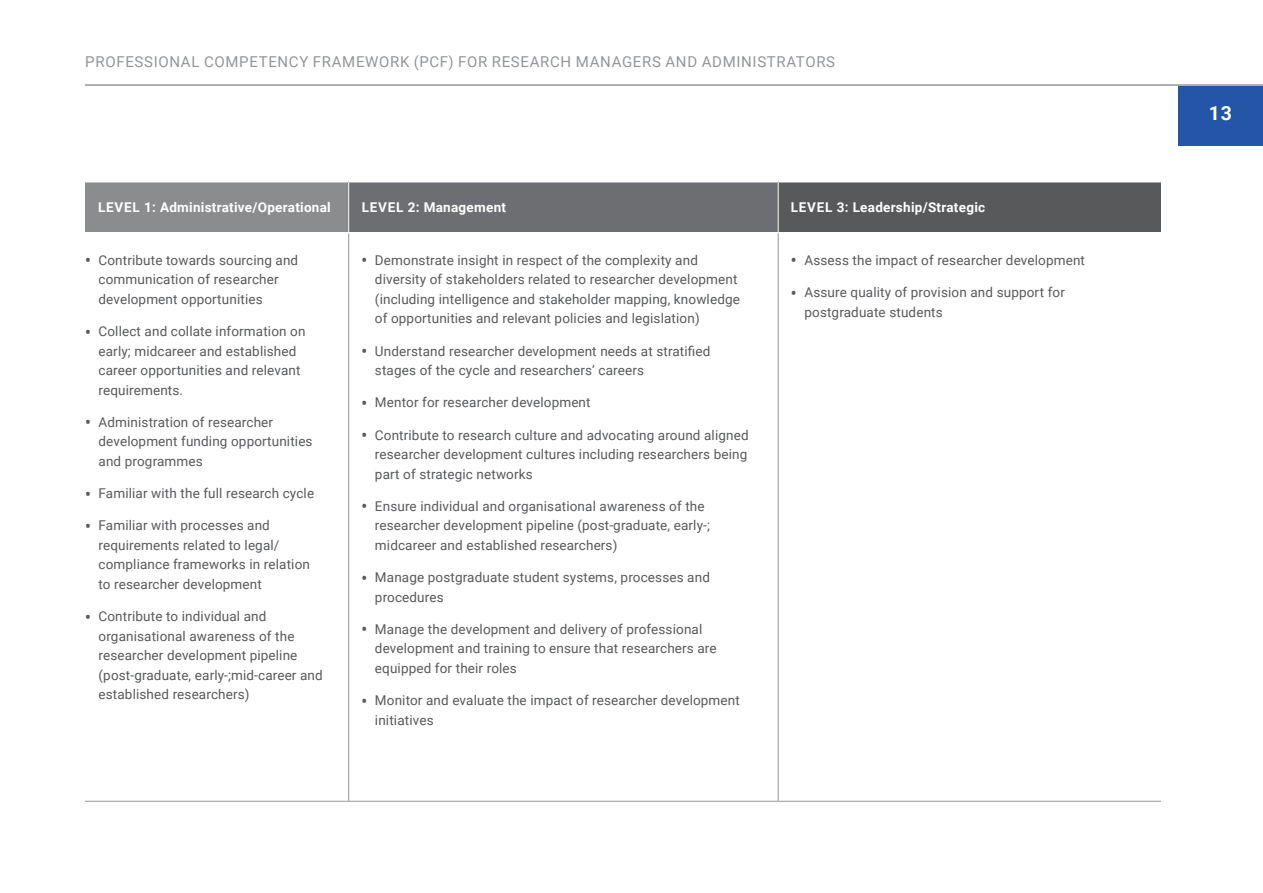
<style>
.page{position:relative;width:1263px;height:893px;background:#fff}
.page>*{position:absolute;margin:0;border:0;box-sizing:border-box;transform-origin:0 0}
.t1{font:700 19.5px "Roboto";color:#fff}
.t2{font:15px "Roboto";letter-spacing:.045em;color:#939598}
.t3{font:13.5px/19.5px "Roboto";letter-spacing:.01em;color:#58595b}
.t4{font:700 13.5px "Roboto";letter-spacing:.02em;color:#fff}
.s1{font-weight:500;font-size:16.5px}
</style>
<div class="page">
<div style="left:1178px;top:86px;width:85px;height:59px;background:#2356a7"></div>
<hr style="left:85px;top:84px;width:1178px;height:2px;background:#939598">
<div style="left:85px;top:182px;width:264px;height:51px;background:#8a8c8e"></div>
<div style="left:349px;top:182px;width:429px;height:51px;background:#6d6e71"></div>
<div style="left:778px;top:182px;width:383px;height:51px;background:#58595b"></div>
<hr style="left:85px;top:232px;width:264px;height:1px;background:#fff">
<hr style="left:349px;top:232px;width:429px;height:1px;background:#fff">
<hr style="left:778px;top:232px;width:383px;height:1px;background:#fff">
<hr style="left:348px;top:233px;width:1px;height:568px;background:#939598">
<hr style="left:778px;top:233px;width:1px;height:568px;background:#939598">
<hr style="left:348px;top:182px;width:1px;height:50px;background:#fff">
<hr style="left:778px;top:182px;width:1px;height:50px;background:#fff">
<hr style="left:85px;top:801px;width:264px;height:1px;background:#939598">
<hr style="left:349px;top:801px;width:429px;height:1px;background:#939598">
<hr style="left:778px;top:801px;width:383px;height:1px;background:#939598">
<p class="t2" style="left:85px;top:51px;width:751px">PROFESSIONAL COMPETENCY FRAMEWORK (PCF) FOR RESEARCH MANAGERS AND ADMINISTRATORS</p>
<p class="t4" style="left:98px;top:198px;width:234px">LEVEL 1: Administrative/Operational</p>
<p class="t4" style="left:362px;top:198px;width:146px">LEVEL 2: Management</p>
<p class="t4" style="left:791px;top:198px;width:196px">LEVEL 3: Leadership/Strategic</p>
<p class="t3" style="left:99px;top:250px;width:201px;text-indent:-14px"><span class="s1">•</span> Contribute towards sourcing and communication of researcher development opportunities</p>
<p class="t3" style="left:99px;top:321px;width:208px;text-indent:-14px"><span class="s1">•</span> Collect and collate information on early; midcareer and established career opportunities and relevant requirements.</p>
<p class="t3" style="left:99px;top:412px;width:216px;text-indent:-14px"><span class="s1">•</span> Administration of researcher development funding opportunities and programmes</p>
<p class="t3" style="left:85px;top:483px;width:231px"><span class="s1">•</span> Familiar with the full research cycle</p>
<p class="t3" style="left:99px;top:515px;width:213px;text-indent:-14px"><span class="s1">•</span> Familiar with processes and requirements related to legal/ compliance frameworks in relation to researcher development</p>
<p class="t3" style="left:99px;top:606px;width:226px;text-indent:-14px"><span class="s1">•</span> Contribute to individual and organisational awareness of the researcher development pipeline (post-graduate, early-;mid-career and established researchers)</p>
<p class="t3" style="left:375px;top:250px;width:366px;text-indent:-14px"><span class="s1">•</span> Demonstrate insight in respect of the complexity and diversity of stakeholders related to researcher development (including intelligence and stakeholder mapping, knowledge of opportunities and relevant policies and legislation)</p>
<p class="t3" style="left:375px;top:341px;width:337px;text-indent:-14px"><span class="s1">•</span> Understand researcher development needs at stratified stages of the cycle and researchers’ careers</p>
<p class="t3" style="left:361px;top:392px;width:231px"><span class="s1">•</span> Mentor for researcher development</p>
<p class="t3" style="left:375px;top:425px;width:375px;text-align:justify;text-indent:-14px"><span class="s1">•</span> Contribute to research culture and advocating around aligned researcher development cultures including researchers being part of strategic networks</p>
<p class="t3" style="left:375px;top:496px;width:336px;text-indent:-14px"><span class="s1">•</span> Ensure individual and organisational awareness of the researcher development pipeline (post-graduate, early-; midcareer and established researchers)</p>
<p class="t3" style="left:375px;top:567px;width:336px;text-indent:-14px"><span class="s1">•</span> Manage postgraduate student systems, processes and procedures</p>
<p class="t3" style="left:375px;top:619px;width:343px;text-indent:-14px"><span class="s1">•</span> Manage the development and delivery of professional development and training to ensure that researchers are equipped for their roles</p>
<p class="t3" style="left:375px;top:690px;width:366px;text-indent:-14px"><span class="s1">•</span> Monitor and evaluate the impact of researcher development initiatives</p>
<p class="t3" style="left:791px;top:250px;width:296px"><span class="s1">•</span> Assess the impact of researcher development</p>
<p class="t3" style="left:804px;top:282px;width:262px;text-indent:-14px"><span class="s1">•</span> Assure quality of provision and support for postgraduate students</p>
<h1 class="t1" style="left:1209px;top:100px;width:25px">13</h1>
</div>
